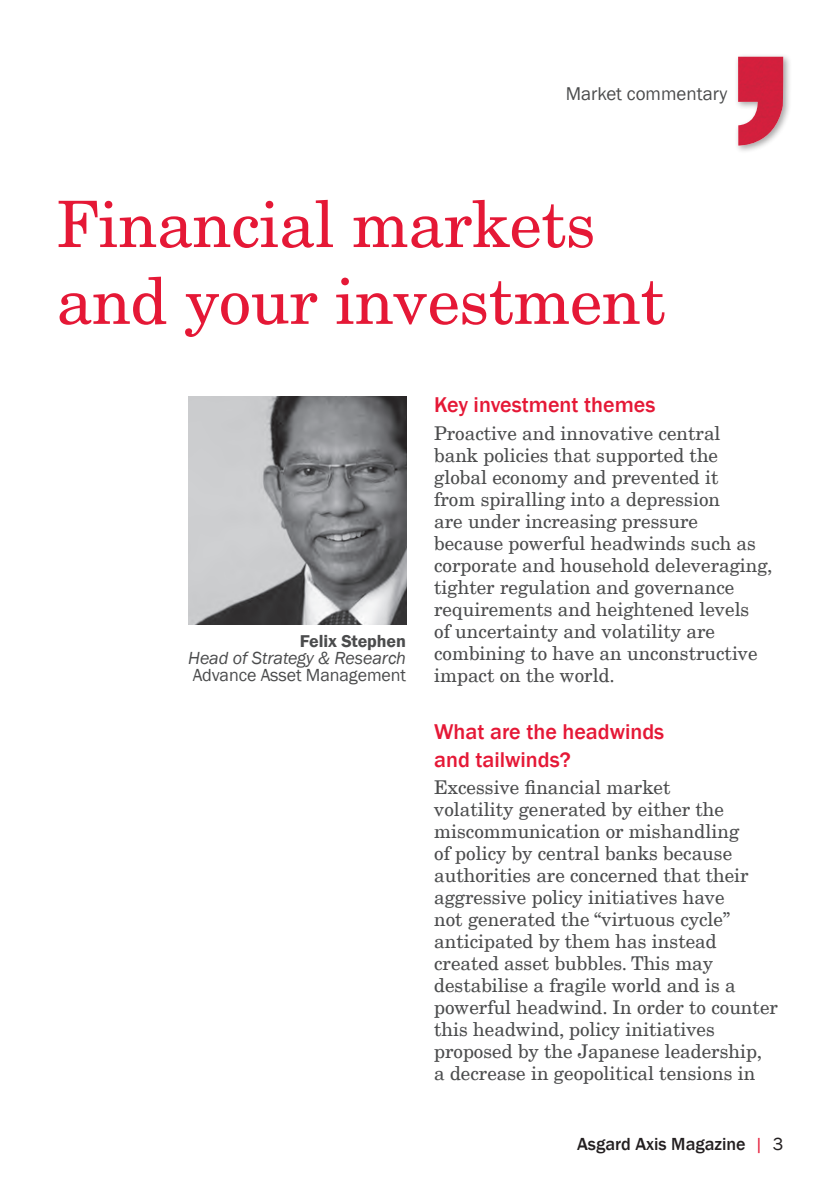
<style>
.page{position:relative;width:840px;height:1191px;background:#fff}
.page>*{position:absolute;margin:0;border:0;box-sizing:border-box;transform-origin:0 0}
.t1{font:64px/76.8px "New Century Schlbk LT Std";letter-spacing:-.005em;color:#e51836}
.t2{font:500 22px/28px "Franklin Gothic";color:#e51836}
.t3{font:19px/22px "New Century Schlbk LT Std";color:#4b4c4d}
.t4{font:19px "Franklin Gothic";color:#4b4c4d}
.t5{font:italic 18px "Franklin Gothic";letter-spacing:-.005em;color:#4b4c4d}
.t6{font:18px "Franklin Gothic";letter-spacing:-.005em;color:#4b4c4d}
.t7{font:500 18px "Franklin Gothic";color:#231f20}
.t8{font:18px "Franklin Gothic Demi";letter-spacing:-.005em;color:#4b4c4d}
.s1{font-weight:400;color:#e51836}
.s2{font-weight:400}
</style>
<div class="page">
<div style="left:733px;top:53px;width:58px;height:101px;background:#231f20;opacity:.4"></div>
<img style="left:737px;top:57px;width:45px;height:90px">
<img style="left:188px;top:397px;width:218px;height:228px">
<p class="t4" style="left:565px;top:82px;width:163px">Market commentary</p>
<h1 class="t1" style="left:57px;top:186px;width:610px">Financial markets and your investment</h1>
<p class="t8" style="left:299px;top:630px;width:108px">Felix Stephen</p>
<p class="t5" style="left:188px;top:647px;width:219px">Head of Strategy &amp; Research</p>
<p class="t6" style="left:193px;top:664px;width:215px">Advance Asset Management</p>
<p class="t2" style="left:434px;top:391px;width:222px">Key investment themes</p>
<p class="t3" style="left:434px;top:422px;width:340px">Proactive and innovative central<br>bank policies that supported the global economy and prevented it<br>from spiralling into a depression<br>are under increasing pressure<br>because powerful headwinds such as corporate and household deleveraging, tighter regulation and governance requirements and heightened levels<br>of uncertainty and volatility are combining to have an unconstructive impact on the world.</p>
<p class="t2" style="left:434px;top:717px;width:231px">What are the headwinds and tailwinds?</p>
<p class="t3" style="left:434px;top:776px;width:345px">Excessive financial market<br>volatility generated by either the miscommunication or mishandling<br>of policy by central banks because authorities are concerned that their aggressive policy initiatives have<br>not generated the “virtuous cycle” anticipated by them has instead created asset bubbles. This may destabilise a fragile world and is a powerful headwind. In order to counter this headwind, policy initiatives proposed by the Japanese leadership,<br>a decrease in geopolitical tensions in</p>
<p class="t7" style="left:576px;top:1133px;width:207px">Asgard Axis Magazine <span class="s1">|</span> <span class="s2">3</span></p>
</div>
